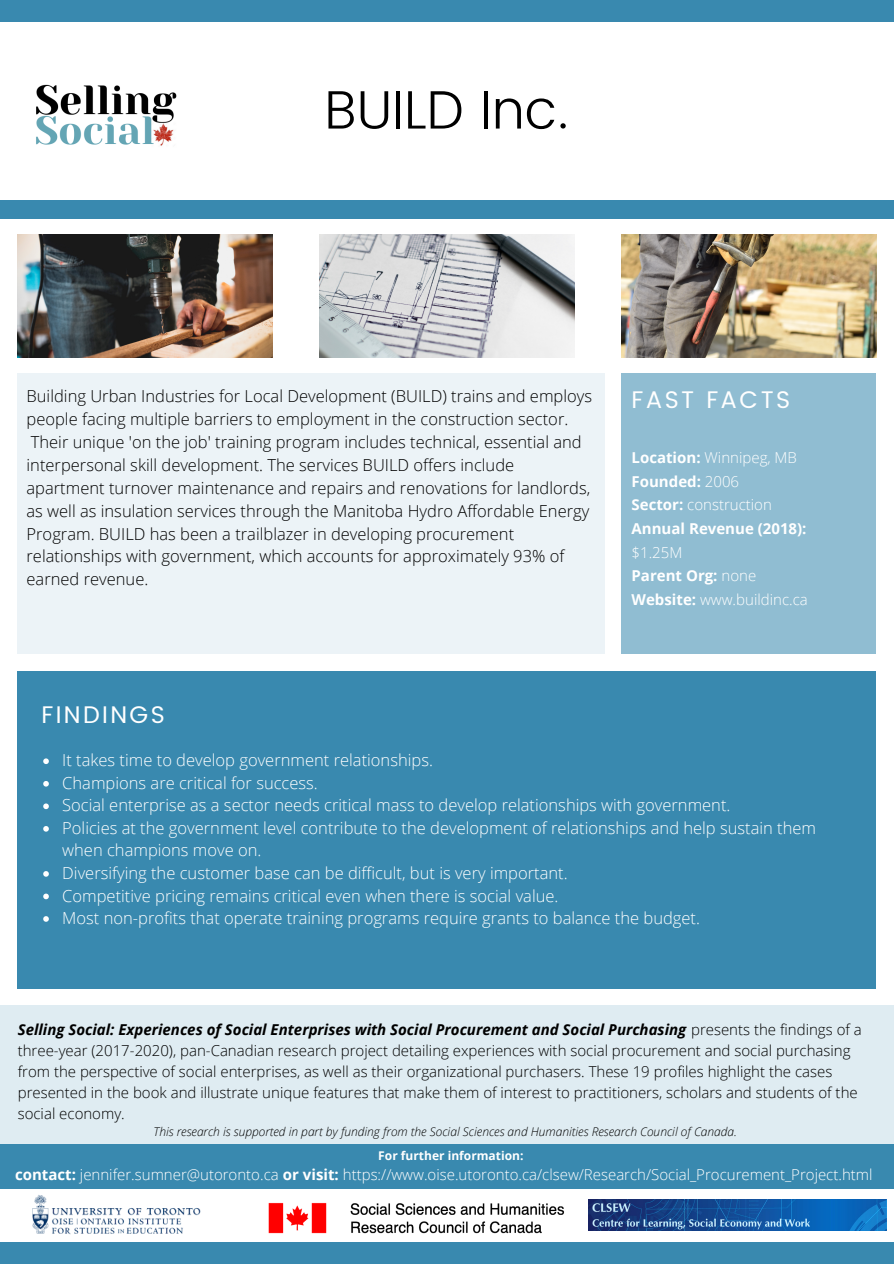
<style>
.page{position:relative;width:894px;height:1264px;background:#fff}
.page>*{position:absolute;margin:0;border:0;box-sizing:border-box;transform-origin:0 0}
.t1{font:300 54px "Poppins";color:#000}
.t2{font:24px "Poppins";letter-spacing:.1em;color:#fff}
.t3{font:300 16.5px/23px "Open Sans";color:#000}
.t4{font:300 16.5px/22.5px "Open Sans";color:#fff}
.t5{font:300 15px/21px "Open Sans";color:#000}
.t6{font:300 15px "Open Sans";color:#fff}
.t7{font:700 15px/23.7px "Open Sans";color:#fff}
.t8{font:italic 300 12px "Open Sans";color:#000}
.t9{font:700 12px "Open Sans";color:#fff}
.s1{font-weight:700}
.s2{font-weight:300}
.s3{font-weight:700;font-style:italic}
</style>
<div class="page">
<div style="left:0;top:200px;width:893px;height:18px;background:#3989af"></div>
<img style="left:18px;top:234px;width:254px;height:123px">
<img style="left:319px;top:234px;width:255px;height:123px">
<img style="left:621px;top:234px;width:255px;height:123px">
<div style="left:17px;top:373px;width:587px;height:281px;background:#ecf3f7"></div>
<div style="left:0;top:1241px;width:893px;height:22px;background:#3989af"></div>
<div style="left:0;top:0;width:893px;height:21px;background:#3989af"></div>
<img style="left:268px;top:1202px;width:297px;height:32px">
<div style="left:0;top:1005px;width:893px;height:139px;background:#dfecf2"></div>
<img style="left:588px;top:1199px;width:298px;height:31px">
<img style="left:32px;top:1195px;width:169px;height:40px">
<div style="left:17px;top:671px;width:858px;height:318px;background:#3989af"></div>
<div style="left:621px;top:373px;width:254px;height:281px;background:#90bdd2"></div>
<div style="left:0;top:1144px;width:893px;height:45px;background:#3989af"></div>
<img style="left:36px;top:84px;width:141px;height:62px">
<svg style="left:43px;top:758px;width:6px;height:6px"></svg>
<svg style="left:43px;top:781px;width:6px;height:5px"></svg>
<svg style="left:43px;top:803px;width:6px;height:6px"></svg>
<svg style="left:43px;top:826px;width:6px;height:5px"></svg>
<svg style="left:43px;top:871px;width:6px;height:5px"></svg>
<svg style="left:43px;top:893px;width:6px;height:6px"></svg>
<svg style="left:43px;top:916px;width:6px;height:5px"></svg>
<p class="t1" style="left:324px;top:78px;width:246px">BUILD Inc.</p>
<p class="t3" style="left:27px;top:384px;width:567px">Building Urban Industries for Local Development (BUILD) trains and employs people facing multiple barriers to employment in the construction sector.<br>Their unique 'on the job' training program includes technical, essential and interpersonal skill development. The services BUILD offers include apartment turnover maintenance and repairs and renovations for landlords, as well as insulation services through the Manitoba Hydro Affordable Energy Program. BUILD has been a trailblazer in developing procurement relationships with government, which accounts for approximately 93% of earned revenue.</p>
<p class="t2" style="left:631px;top:386px;width:160px">FAST FACTS</p>
<p class="t6" style="left:631px;top:447px;width:167px"><span class="s1">Location:</span> Winnipeg, MB</p>
<p class="t7" style="left:631px;top:469px;width:109px">Founded: <span class="s2">2006</span></p>
<p class="t6" style="left:631px;top:494px;width:142px"><span class="s1">Sector:</span> construction</p>
<p class="t7" style="left:631px;top:516px;width:176px">Annual Revenue (2018): <span class="s2">$1.25M</span></p>
<p class="t7" style="left:631px;top:563px;width:126px">Parent Org: <span class="s2">none</span></p>
<p class="t6" style="left:631px;top:589px;width:178px"><span class="s1">Website:</span> www.buildinc.ca</p>
<p class="t2" style="left:42px;top:700px;width:125px">FINDINGS</p>
<p class="t4" style="left:62px;top:748px;width:372px">It takes time to develop government relationships.</p>
<p class="t4" style="left:62px;top:771px;width:257px">Champions are critical for success.</p>
<p class="t4" style="left:62px;top:793px;width:669px">Social enterprise as a sector needs critical mass to develop relationships with government.</p>
<p class="t4" style="left:62px;top:816px;width:755px">Policies at the government level contribute to the development of relationships and help sustain them when champions move on.</p>
<p class="t4" style="left:62px;top:861px;width:507px">Diversifying the customer base can be difficult, but is very important.</p>
<p class="t4" style="left:62px;top:883px;width:497px">Competitive pricing remains critical even when there is social value.</p>
<p class="t4" style="left:62px;top:906px;width:639px">Most non-profits that operate training programs require grants to balance the budget.</p>
<p class="t5" style="left:18px;top:1018px;width:845px"><span class="s3">Selling Social: Experiences of Social Enterprises with Social Procurement and Social Purchasing</span> presents the findings of a three-year (2017-2020), pan-Canadian research project detailing experiences with social procurement and social purchasing from the perspective of social enterprises, as well as their organizational purchasers. These 19 profiles highlight the cases presented in the book and illustrate unique features that make them of interest to practitioners, scholars and students of the social economy.</p>
<p class="t8" style="left:154px;top:1122px;width:584px">This research is supported in part by funding from the Social Sciences and Humanities Research Council of Canada.</p>
<p class="t9" style="left:378px;top:1147px;width:147px">For further information:</p>
<p class="t6" style="left:15px;top:1164px;width:858px"><span class="s1">contact:</span> jennifer.sumner@utoronto.ca <span class="s1">or visit:</span> https://www.oise.utoronto.ca/clsew/Research/Social_Procurement_Project.html</p>
</div>
